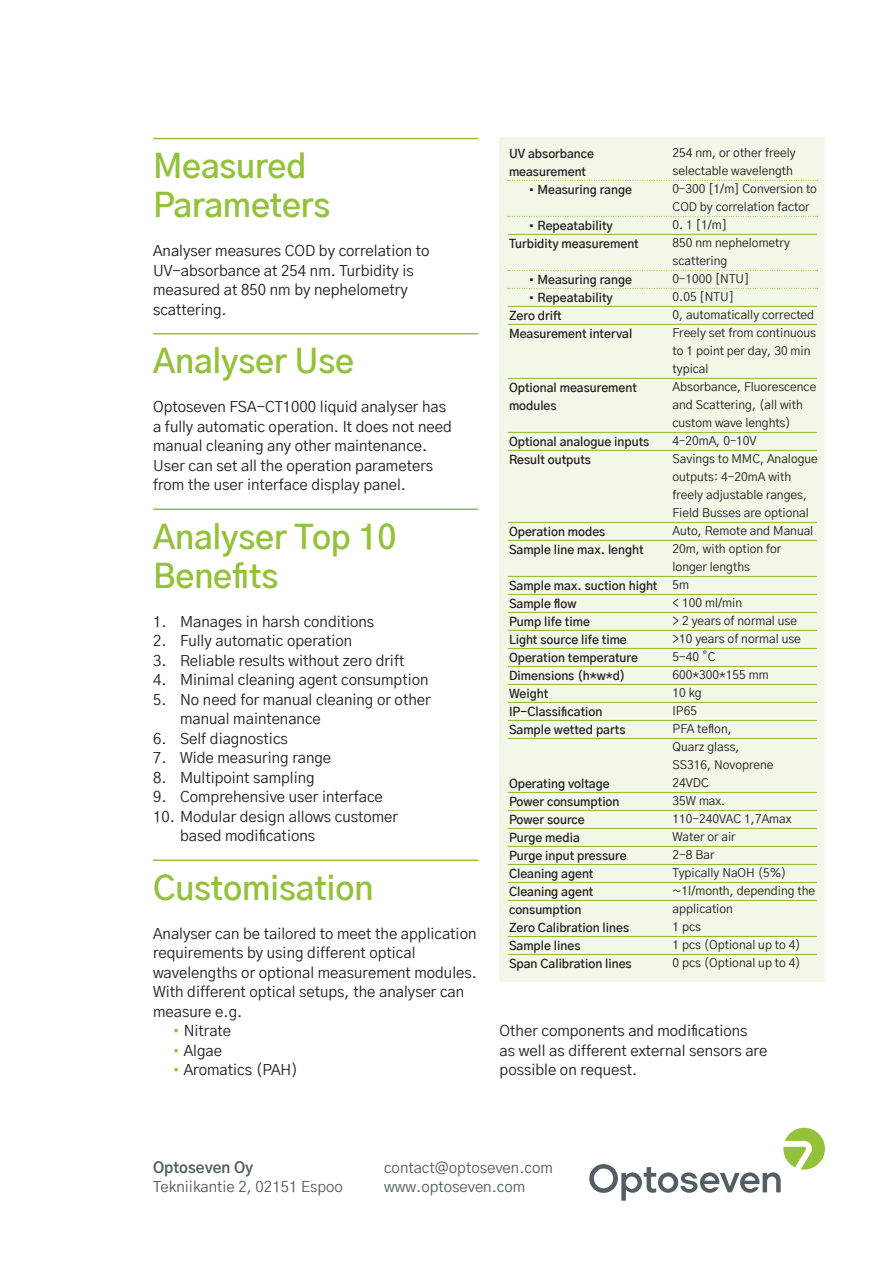
<style>
.page{position:relative;width:893px;height:1263px;background:#fff}
.page>*{position:absolute;margin:0;border:0;box-sizing:border-box;transform-origin:0 0}
.Alaotsikko{font:600 33px "Gothic A1";letter-spacing:-.005em;color:#93c139}
.Leipis{font:15px/19.5px "Gothic A1";color:#231f20}
.Osoite{font:15px "Gothic A1";color:#525e63}
.Lista{font:15px "Gothic A1";color:#231f20}
.Osoite-2{font:700 15px "Gothic A1";color:#525e63}
.t1{font:12px/18px "Gothic A1";color:#231f20}
.t2{font:600 12px/18px "Gothic A1";color:#231f20}
.s1{color:#93c139}
</style>
<div class="page">
<div style="left:500px;top:138px;width:325px;height:844px;background:#f2f7e8"></div>
<hr style="left:153px;top:138px;width:325px;height:1px;background:#93c139">
<svg style="left:508px;top:180px;width:310px;height:1px"></svg>
<svg style="left:508px;top:216px;width:310px;height:1px"></svg>
<hr style="left:508px;top:234px;width:309px;height:1px;background:#93c139">
<svg style="left:508px;top:270px;width:310px;height:1px"></svg>
<svg style="left:508px;top:288px;width:310px;height:1px"></svg>
<hr style="left:508px;top:306px;width:309px;height:1px;background:#93c139">
<hr style="left:508px;top:324px;width:309px;height:1px;background:#93c139">
<hr style="left:508px;top:378px;width:309px;height:1px;background:#93c139">
<hr style="left:508px;top:432px;width:309px;height:1px;background:#93c139">
<hr style="left:508px;top:450px;width:309px;height:1px;background:#93c139">
<hr style="left:508px;top:522px;width:309px;height:1px;background:#93c139">
<hr style="left:508px;top:540px;width:309px;height:1px;background:#93c139">
<hr style="left:508px;top:576px;width:309px;height:1px;background:#93c139">
<hr style="left:508px;top:594px;width:309px;height:1px;background:#93c139">
<hr style="left:508px;top:612px;width:309px;height:1px;background:#93c139">
<hr style="left:508px;top:630px;width:309px;height:1px;background:#93c139">
<hr style="left:508px;top:648px;width:309px;height:1px;background:#93c139">
<hr style="left:508px;top:666px;width:309px;height:1px;background:#93c139">
<hr style="left:508px;top:684px;width:309px;height:1px;background:#93c139">
<hr style="left:508px;top:702px;width:309px;height:1px;background:#93c139">
<hr style="left:508px;top:720px;width:309px;height:1px;background:#93c139">
<hr style="left:508px;top:738px;width:309px;height:1px;background:#93c139">
<hr style="left:508px;top:792px;width:309px;height:1px;background:#93c139">
<hr style="left:508px;top:810px;width:309px;height:1px;background:#93c139">
<hr style="left:508px;top:828px;width:309px;height:1px;background:#93c139">
<hr style="left:508px;top:846px;width:309px;height:1px;background:#93c139">
<hr style="left:508px;top:864px;width:309px;height:1px;background:#93c139">
<hr style="left:508px;top:882px;width:309px;height:1px;background:#93c139">
<hr style="left:508px;top:900px;width:309px;height:1px;background:#93c139">
<hr style="left:508px;top:936px;width:309px;height:1px;background:#93c139">
<hr style="left:508px;top:954px;width:309px;height:1px;background:#93c139">
<hr style="left:153px;top:333px;width:325px;height:1px;background:#93c139">
<hr style="left:153px;top:508px;width:325px;height:2px;background:#93c139">
<hr style="left:153px;top:859px;width:325px;height:2px;background:#93c139">
<svg style="left:589px;top:1128px;width:236px;height:73px"></svg>
<p class="Alaotsikko" style="left:153px;top:140px;width:155px">Measured</p>
<p class="Alaotsikko" style="left:153px;top:179px;width:179px">Parameters</p>
<p class="Leipis" style="left:153px;top:241px;width:278px">Analyser measures COD by correlation to<br>UV-absorbance at 254 nm. Turbidity is measured at 850 nm by nephelometry scattering.</p>
<p class="Alaotsikko" style="left:153px;top:335px;width:202px">Analyser Use</p>
<p class="Leipis" style="left:153px;top:397px;width:300px">Optoseven FSA-CT1000 liquid analyser has a fully automatic operation. It does not need manual cleaning any other maintenance.<br>User can set all the operation parameters from the user interface display panel.</p>
<p class="Alaotsikko" style="left:153px;top:511px;width:245px">Analyser Top 10</p>
<p class="Alaotsikko" style="left:153px;top:550px;width:127px">Benefits</p>
<p class="Leipis" style="left:153px;top:611px;width:223px">1. Manages in harsh conditions</p>
<p class="Leipis" style="left:153px;top:631px;width:201px">2. Fully automatic operation</p>
<p class="Leipis" style="left:153px;top:650px;width:253px">3. Reliable results without zero drift</p>
<p class="Leipis" style="left:153px;top:670px;width:277px">4. Minimal cleaning agent consumption</p>
<p class="Leipis" style="left:180px;top:689px;width:252px;text-indent:-27px">5. No need for manual cleaning or other manual maintenance</p>
<p class="Leipis" style="left:153px;top:728px;width:136px">6. Self diagnostics</p>
<p class="Leipis" style="left:153px;top:748px;width:180px">7. Wide measuring range</p>
<p class="Leipis" style="left:153px;top:767px;width:163px">8. Multipoint sampling</p>
<p class="Leipis" style="left:153px;top:787px;width:231px">9. Comprehensive user interface</p>
<p class="Leipis" style="left:180px;top:806px;width:219px;text-indent:-27px">10. Modular design allows customer based modifications</p>
<p class="Alaotsikko" style="left:153px;top:862px;width:222px">Customisation</p>
<p class="Leipis" style="left:153px;top:923px;width:325px">Analyser can be tailored to meet the application requirements by using different optical wavelengths or optional measurement modules.<br>With different optical setups, the analyser can measure e.g.</p>
<p class="Lista" style="left:173px;top:1020px;width:60px"><span class="s1">•</span> Nitrate</p>
<p class="Lista" style="left:173px;top:1039px;width:51px"><span class="s1">•</span> Algae</p>
<p class="Lista" style="left:173px;top:1059px;width:127px"><span class="s1">•</span> Aromatics (PAH)</p>
<p class="t2" style="left:509px;top:144px;width:87px">UV absorbance measurement</p>
<p class="t2" style="left:528px;top:180px;width:105px">• Measuring range</p>
<p class="t2" style="left:509px;top:216px;width:131px;text-align:center">• Repeatability<br>Turbidity measurement</p>
<p class="t2" style="left:528px;top:270px;width:105px">• Measuring range</p>
<p class="t2" style="left:509px;top:288px;width:125px;text-indent:20px">• Repeatability<br>Zero drift<br>Measurement interval</p>
<p class="t2" style="left:509px;top:378px;width:129px">Optional measurement modules</p>
<p class="t2" style="left:509px;top:432px;width:142px">Optional analogue inputs<br>Result outputs</p>
<p class="t2" style="left:509px;top:522px;width:136px">Operation modes<br>Sample line max. lenght</p>
<p class="t2" style="left:509px;top:576px;width:150px">Sample max. suction hight<br>Sample flow<br>Pump life time<br>Light source life time<br>Operation temperature<br>Dimensions (h*w*d)<br>Weight<br>IP-Classification<br>Sample wetted parts</p>
<p class="t2" style="left:509px;top:774px;width:124px">Operating voltage<br>Power consumption<br>Power source<br>Purge media<br>Purge input pressure<br>Cleaning agent<br>Cleaning agent consumption<br>Zero Calibration lines<br>Sample lines<br>Span Calibration lines</p>
<p class="t1" style="left:673px;top:144px;width:146px">254 nm, or other freely selectable wavelength<br>0–300 [1/m] Conversion to<br>COD by correlation factor</p>
<p class="t1" style="left:673px;top:216px;width:147px">0. 1 [1/m]<br>850 nm nephelometry scattering<br>0–1000 [NTU]<br>0.05 [NTU]<br>0, automatically corrected<br>Freely set from continuous to 1 point per day, 30 min typical<br>Absorbance, Fluorescence and Scattering, (all with custom wave lenghts)<br>4–20mA, 0–10V<br>Savings to MMC, Analogue outputs: 4-20mA with freely adjustable ranges,<br>Field Busses are optional<br>Auto, Remote and Manual<br>20m, with option for longer lengths<br>5m<br>&lt; 100 ml/min<br>&gt; 2 years of normal use &gt;10 years of normal use<br>5-40 ˚C<br>600*300*155 mm<br>10 kg<br>IP65<br>PFA teflon,<br>Quarz glass,<br>SS316, Novoprene<br>24VDC<br>35W max.<br>110-240VAC 1,7Amax<br>Water or air<br>2-8 Bar<br>Typically NaOH (5%) ~1l/month, depending the application<br>1 pcs<br>1 pcs (Optional up to 4)<br>0 pcs (Optional up to 4)</p>
<p class="Leipis" style="left:500px;top:1021px;width:249px">Other components and modifications</p>
<p class="Leipis" style="left:500px;top:1040px;width:269px">as well as different external sensors are possible on request.</p>
<p class="Osoite-2" style="left:153px;top:1155px;width:102px">Optoseven Oy</p>
<p class="Osoite" style="left:153px;top:1176px;width:191px">Tekniikantie 2, 02151 Espoo</p>
<p class="Osoite" style="left:384px;top:1156px;width:170px">contact@optoseven.com</p>
<p class="Osoite" style="left:384px;top:1176px;width:143px">www.optoseven.com</p>
</div>
